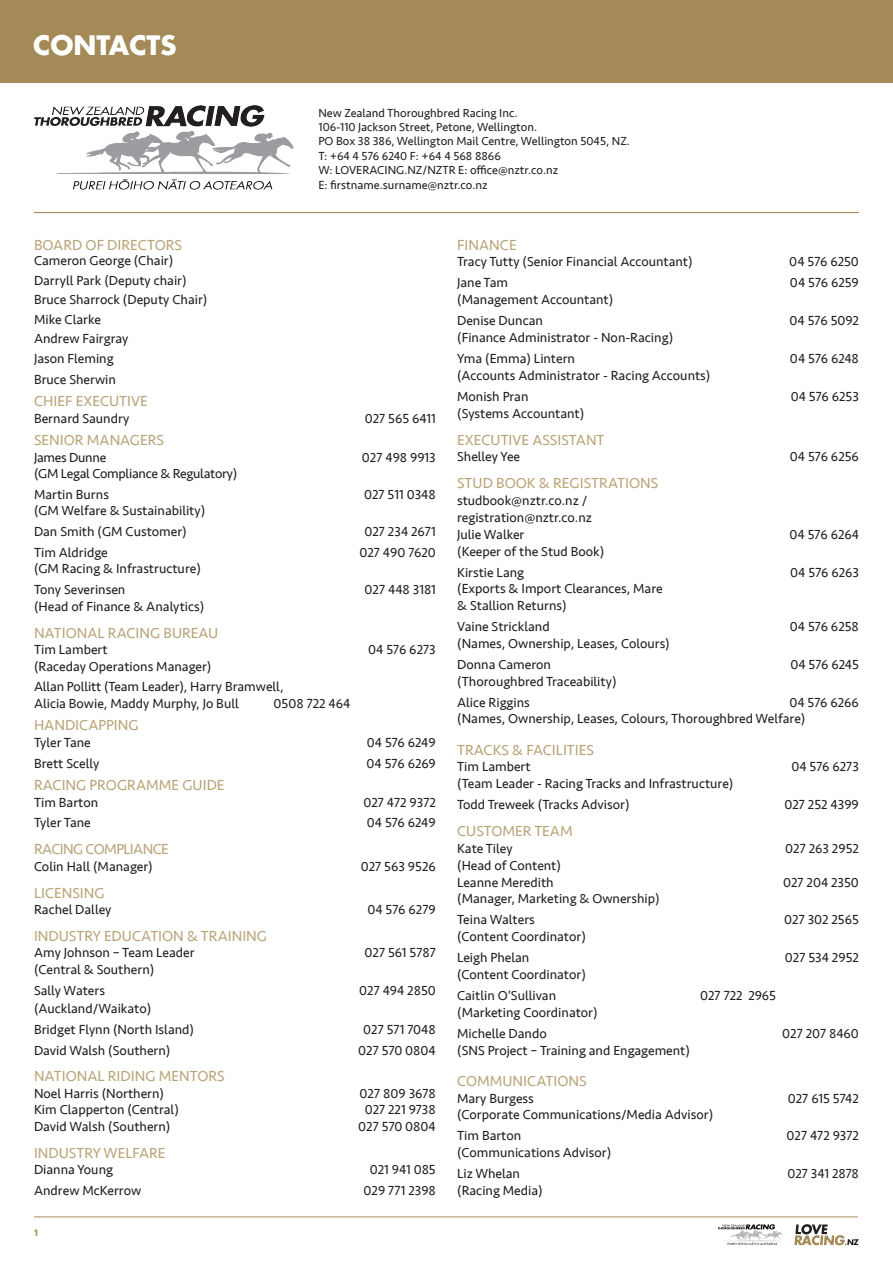
<style>
.page{position:relative;width:893px;height:1263px;background:#fff}
.page>*{position:absolute;margin:0;border:0;box-sizing:border-box;transform-origin:0 0}
.t1{font:700 26.1px "Futura";color:#fff}
.t2{font:15px "Seravek";color:#b8a478}
.t3{font:15px "Seravek";letter-spacing:-.04em;color:#b8a478}
.t4{font:13.5px/21px "Seravek";color:#231f20}
.t5{font:13.5px/20.7px "Seravek";letter-spacing:-.02em;color:#231f20}
.t6{font:12px/14.4px "Seravek";color:#231f20}
.t7{font:900 condensed 9px "Helvetica";color:#a38a57}
</style>
<div class="page">
<hr style="left:34px;top:1216px;width:824px;height:1px;background:#a38a57">
<svg style="left:718px;top:1224px;width:64px;height:21px"></svg>
<svg style="left:794px;top:1224px;width:65px;height:21px"></svg>
<img style="left:34px;top:106px;width:260px;height:83px">
<div style="left:0;top:0;width:893px;height:83px;background:#a38a57"></div>
<hr style="left:34px;top:212px;width:825px;height:1px;background:#a38a57">
<h1 class="t1" style="left:33px;top:27px;width:145px">CONTACTS</h1>
<p class="t6" style="left:318px;top:105px;width:313px">New Zealand Thoroughbred Racing Inc.<br>106-110 Jackson Street, Petone, Wellington.<br>PO Box 38 386, Wellington Mail Centre, Wellington 5045, NZ.<br>T: +64 4 576 6240 F: +64 4 568 8866<br>W: LOVERACING.NZ/NZTR E: office@nztr.co.nz<br>E: firstname.surname@nztr.co.nz</p>
<p class="t2" style="left:34px;top:233px;width:150px">BOARD OF DIRECTORS</p>
<p class="t4" style="left:34px;top:250px;width:175px;line-height:19.8px">Cameron George (Chair)<br>Darryll Park (Deputy chair)<br>Bruce Sharrock (Deputy Chair)<br>Mike Clarke<br>Andrew Fairgray<br>Jason Fleming<br>Bruce Sherwin</p>
<p class="t2" style="left:34px;top:389px;width:115px">CHIEF EXECUTIVE</p>
<p class="t4" style="left:34px;top:407px;width:97px">Bernard Saundry</p>
<p class="t4" style="left:365px;top:407px;width:73px">027 565 6411</p>
<p class="t2" style="left:34px;top:428px;width:132px">SENIOR MANAGERS</p>
<p class="t5" style="left:34px;top:447px;width:74px">James Dunne</p>
<p class="t4" style="left:362px;top:447px;width:75px">027 498 9913</p>
<p class="t5" style="left:34px;top:463px;width:205px">(GM Legal Compliance &amp; Regulatory)<br>Martin Burns</p>
<p class="t4" style="left:364px;top:484px;width:73px">027 511 0348</p>
<p class="t4" style="left:34px;top:500px;width:173px">(GM Welfare &amp; Sustainability)<br>Dan Smith (GM Customer)</p>
<p class="t4" style="left:364px;top:521px;width:73px">027 234 2671</p>
<p class="t4" style="left:34px;top:542px;width:75px">Tim Aldridge</p>
<p class="t4" style="left:359px;top:542px;width:78px">027 490 7620</p>
<p class="t4" style="left:34px;top:559px;width:168px">(GM Racing &amp; Infrastructure)<br>Tony Severinsen</p>
<p class="t4" style="left:365px;top:579px;width:73px">027 448 3181</p>
<p class="t4" style="left:34px;top:596px;width:172px">(Head of Finance &amp; Analytics)</p>
<p class="t2" style="left:34px;top:621px;width:186px">NATIONAL RACING BUREAU</p>
<p class="t4" style="left:34px;top:639px;width:75px">Tim Lambert</p>
<p class="t4" style="left:368px;top:639px;width:69px">04 576 6273</p>
<p class="t4" style="left:34px;top:656px;width:251px">(Raceday Operations Manager)<br>Allan Pollitt (Team Leader), Harry Bramwell,</p>
<p class="t4" style="left:34px;top:693px;width:206px">Alicia Bowie, Maddy Murphy, Jo Bull</p>
<p class="t4" style="left:274px;top:693px;width:78px">0508 722 464</p>
<p class="t2" style="left:34px;top:714px;width:106px">HANDICAPPING</p>
<p class="t4" style="left:34px;top:732px;width:58px">Tyler Tane</p>
<p class="t4" style="left:367px;top:732px;width:70px">04 576 6249</p>
<p class="t4" style="left:34px;top:753px;width:67px">Brett Scelly</p>
<p class="t4" style="left:367px;top:753px;width:71px">04 576 6269</p>
<p class="t2" style="left:34px;top:773px;width:192px">RACING PROGRAMME GUIDE</p>
<p class="t4" style="left:34px;top:792px;width:66px">Tim Barton</p>
<p class="t4" style="left:363px;top:792px;width:74px">027 472 9372</p>
<p class="t4" style="left:34px;top:812px;width:58px">Tyler Tane</p>
<p class="t4" style="left:367px;top:812px;width:70px">04 576 6249</p>
<p class="t3" style="left:34px;top:838px;width:136px">RACING COMPLIANCE</p>
<p class="t4" style="left:34px;top:856px;width:120px">Colin Hall (Manager)</p>
<p class="t4" style="left:361px;top:856px;width:77px">027 563 9526</p>
<p class="t2" style="left:34px;top:881px;width:72px">LICENSING</p>
<p class="t4" style="left:34px;top:899px;width:79px">Rachel Dalley</p>
<p class="t4" style="left:367px;top:899px;width:70px">04 576 6279</p>
<p class="t2" style="left:34px;top:924px;width:235px">INDUSTRY EDUCATION &amp; TRAINING</p>
<p class="t4" style="left:34px;top:942px;width:162px">Amy Johnson – Team Leader</p>
<p class="t4" style="left:365px;top:942px;width:73px">027 561 5787</p>
<p class="t4" style="left:34px;top:959px;width:122px">(Central &amp; Southern)<br>Sally Waters</p>
<p class="t4" style="left:359px;top:980px;width:78px">027 494 2850</p>
<p class="t4" style="left:34px;top:998px;width:162px">(Auckland/Waikato)<br>Bridget Flynn (North Island)</p>
<p class="t4" style="left:363px;top:1019px;width:74px">027 571 7048</p>
<p class="t4" style="left:34px;top:1039px;width:138px">David Walsh (Southern)</p>
<p class="t4" style="left:358px;top:1039px;width:79px">027 570 0804</p>
<p class="t2" style="left:34px;top:1065px;width:192px">NATIONAL RIDING MENTORS</p>
<p class="t4" style="left:34px;top:1083px;width:132px">Noel Harris (Northern)</p>
<p class="t4" style="left:360px;top:1083px;width:78px">027 809 3678</p>
<p class="t4" style="left:34px;top:1099px;width:146px">Kim Clapperton (Central)</p>
<p class="t4" style="left:365px;top:1099px;width:73px">027 221 9738</p>
<p class="t4" style="left:34px;top:1116px;width:138px">David Walsh (Southern)</p>
<p class="t4" style="left:358px;top:1116px;width:79px">027 570 0804</p>
<p class="t2" style="left:34px;top:1141px;width:133px">INDUSTRY WELFARE</p>
<p class="t4" style="left:34px;top:1159px;width:81px">Dianna Young</p>
<p class="t4" style="left:370px;top:1159px;width:68px">021 941 085</p>
<p class="t4" style="left:34px;top:1180px;width:109px">Andrew McKerrow</p>
<p class="t4" style="left:364px;top:1180px;width:74px">029 771 2398</p>
<p class="t7" style="left:34px;top:1227px;width:6px">1</p>
<p class="t2" style="left:457px;top:233px;width:61px">FINANCE</p>
<p class="t4" style="left:457px;top:251px;width:237px">Tracy Tutty (Senior Financial Accountant)</p>
<p class="t4" style="left:789px;top:251px;width:71px">04 576 6250</p>
<p class="t4" style="left:457px;top:272px;width:53px">Jane Tam</p>
<p class="t4" style="left:790px;top:272px;width:70px">04 576 6259</p>
<p class="t4" style="left:457px;top:289px;width:158px">(Management Accountant)<br>Denise Duncan</p>
<p class="t4" style="left:790px;top:310px;width:71px">04 576 5092</p>
<p class="t4" style="left:457px;top:327px;width:218px">(Finance Administrator - Non-Racing)<br>Yma (Emma) Lintern</p>
<p class="t4" style="left:457px;top:365px;width:255px">(Accounts Administrator - Racing Accounts)<br>Monish Pran</p>
<p class="t4" style="left:790px;top:348px;width:70px">04 576 6248</p>
<p class="t4" style="left:791px;top:386px;width:70px">04 576 6253</p>
<p class="t4" style="left:457px;top:402px;width:129px">(Systems Accountant)</p>
<p class="t2" style="left:457px;top:428px;width:149px">EXECUTIVE ASSISTANT</p>
<p class="t4" style="left:457px;top:446px;width:64px">Shelley Yee</p>
<p class="t4" style="left:790px;top:446px;width:71px">04 576 6256</p>
<p class="t2" style="left:457px;top:472px;width:203px">STUD BOOK &amp; REGISTRATIONS</p>
<p class="t4" style="left:457px;top:492px;width:136px;line-height:16.8px">studbook@nztr.co.nz / registration@nztr.co.nz<br>Julie Walker</p>
<p class="t4" style="left:790px;top:524px;width:71px">04 576 6264</p>
<p class="t4" style="left:457px;top:540px;width:149px">(Keeper of the Stud Book)<br>Kirstie Lang</p>
<p class="t4" style="left:790px;top:561px;width:70px">04 576 6263</p>
<p class="t4" style="left:457px;top:580px;width:207px;line-height:16.8px">(Exports &amp; Import Clearances, Mare &amp; Stallion Returns)</p>
<p class="t4" style="left:457px;top:616px;width:94px">Vaine Strickland</p>
<p class="t4" style="left:790px;top:616px;width:71px">04 576 6258</p>
<p class="t4" style="left:457px;top:633px;width:214px">(Names, Ownership, Leases, Colours)<br>Donna Cameron</p>
<p class="t4" style="left:790px;top:654px;width:70px">04 576 6245</p>
<p class="t4" style="left:457px;top:671px;width:161px">(Thoroughbred Traceability)<br>Alice Riggins</p>
<p class="t4" style="left:457px;top:694px;width:403px;line-height:16.8px;text-indent:332px">04 576 6266 (Names, Ownership, Leases, Colours, Thoroughbred Welfare)</p>
<p class="t2" style="left:457px;top:738px;width:138px">TRACKS &amp; FACILITIES</p>
<p class="t4" style="left:457px;top:756px;width:75px">Tim Lambert</p>
<p class="t4" style="left:791px;top:756px;width:69px">04 576 6273</p>
<p class="t4" style="left:457px;top:773px;width:278px">(Team Leader - Racing Tracks and Infrastructure)<br>Todd Treweek (Tracks Advisor)</p>
<p class="t4" style="left:784px;top:794px;width:76px">027 252 4399</p>
<p class="t2" style="left:457px;top:820px;width:117px">CUSTOMER TEAM</p>
<p class="t4" style="left:457px;top:838px;width:57px">Kate Tiley</p>
<p class="t4" style="left:785px;top:838px;width:75px">027 263 2952</p>
<p class="t4" style="left:457px;top:857px;width:105px;line-height:16.8px">(Head of Content)<br>Leanne Meredith</p>
<p class="t4" style="left:783px;top:872px;width:77px">027 204 2350</p>
<p class="t4" style="left:457px;top:888px;width:204px">(Manager, Marketing &amp; Ownership)<br>Teina Walters</p>
<p class="t4" style="left:457px;top:926px;width:130px">(Content Coordinator)<br>Leigh Phelan</p>
<p class="t4" style="left:457px;top:964px;width:130px">(Content Coordinator)<br>Caitlin O’Sullivan</p>
<p class="t4" style="left:457px;top:1002px;width:142px">(Marketing Coordinator)<br>Michelle Dando</p>
<p class="t4" style="left:784px;top:909px;width:76px">027 302 2565</p>
<p class="t4" style="left:785px;top:947px;width:76px">027 534 2952</p>
<p class="t4" style="left:700px;top:985px;width:77px">027 722 2965</p>
<p class="t4" style="left:782px;top:1023px;width:78px">027 207 8460</p>
<p class="t4" style="left:457px;top:1039px;width:234px">(SNS Project – Training and Engagement)</p>
<p class="t2" style="left:457px;top:1069px;width:131px">COMMUNICATIONS</p>
<p class="t4" style="left:457px;top:1087px;width:78px">Mary Burgess</p>
<p class="t4" style="left:788px;top:1087px;width:73px">027 615 5742</p>
<p class="t4" style="left:457px;top:1104px;width:258px">(Corporate Communications/Media Advisor)<br>Tim Barton</p>
<p class="t4" style="left:786px;top:1125px;width:74px">027 472 9372</p>
<p class="t4" style="left:457px;top:1142px;width:156px">(Communications Advisor)<br>Liz Whelan</p>
<p class="t4" style="left:457px;top:1180px;width:87px">(Racing Media)</p>
<p class="t4" style="left:787px;top:1163px;width:73px">027 341 2878</p>
</div>
